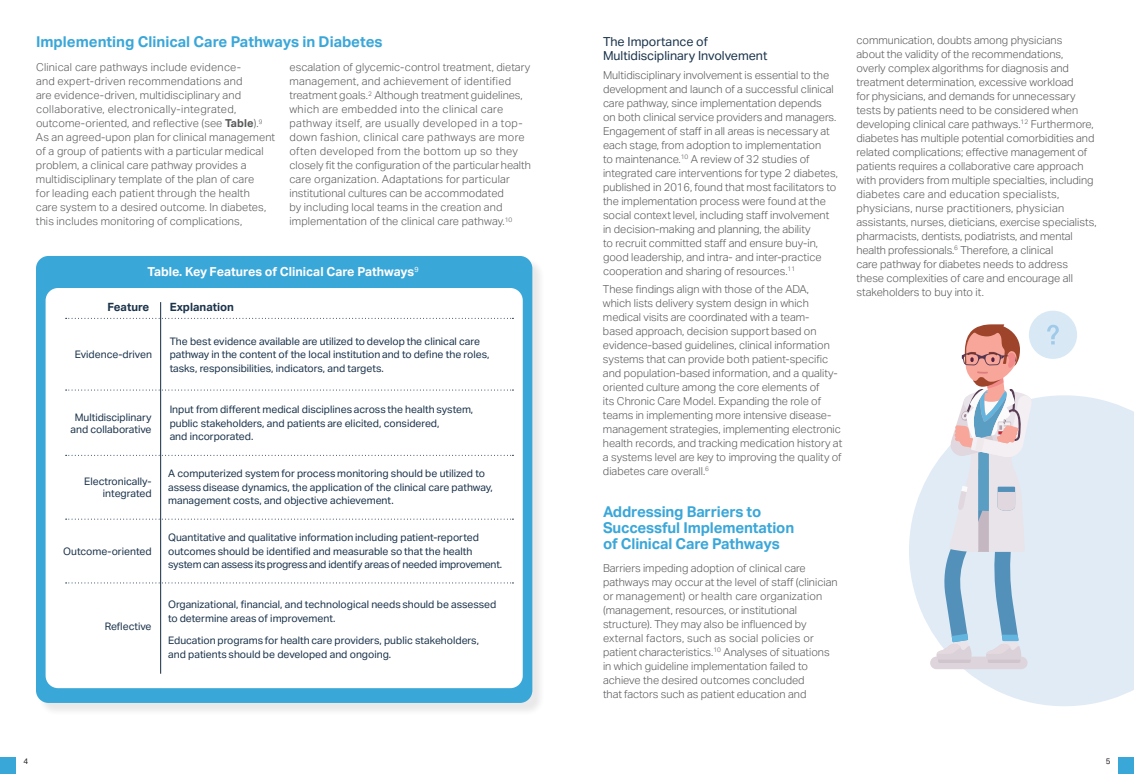
<style>
.page{position:relative;width:1134px;height:774px;background:#fff}
.page>*{position:absolute;margin:0;border:0;box-sizing:border-box;transform-origin:0 0}
.t1{font:700 15px/16px "Invention JP";letter-spacing:-.01em;color:#3aa7d9}
.t2{font:12.5px/14px "Invention JP";color:#1b334b}
.t3{font:700 12.5px "Invention JP";color:#fff}
.t4{font:700 11.4px "Invention JP";color:#1b334b}
.t5{font:300 11px/14px "Invention JP";color:#57585a}
.t6{font:300 11px/14px "Invention JP";letter-spacing:.01em;color:#58595b}
.t7{font:10.4px/13.5px "Invention JP";color:#1b334b}
.t8{font:8px "Invention JP";color:#231f20}
.s1{font-weight:700}
</style>
<div class="page">
<div style="left:1118px;top:758px;width:16px;height:16px;background:#3aa7d9"></div>
<div style="left:0;top:758px;width:16px;height:16px;background:#3aa7d9"></div>
<svg style="left:909px;top:395px;width:225px;height:311px;fill:#e1ebf5"></svg>
<div style="left:38px;top:257px;width:507px;height:459px;background:#231f20;opacity:.1"></div>
<div style="left:36px;top:256px;width:496px;height:447px;background:#3aa7d9;border-radius:12px"></div>
<div style="left:46px;top:288px;width:477px;height:400px;background:#fff;border-radius:12px"></div>
<svg style="left:66px;top:390px;width:447px;height:1px"></svg>
<svg style="left:66px;top:318px;width:447px;height:1px"></svg>
<svg style="left:66px;top:455px;width:447px;height:1px"></svg>
<svg style="left:66px;top:519px;width:447px;height:1px"></svg>
<svg style="left:66px;top:582px;width:447px;height:1px"></svg>
<hr style="left:160px;top:302px;width:1px;height:372px;background:#1b334b">
<div style="left:930px;top:657px;width:98px;height:12px;background:#ded4dc;border-radius:6px"></div>
<svg style="left:936px;top:324px;width:96px;height:339px"></svg>
<div style="left:1029px;top:311px;width:48px;height:48px;background:#d8e9f5;border-radius:50%"></div>
<svg style="left:1047px;top:325px;width:12px;height:19px"></svg>
<h1 class="t1" style="left:36px;top:33px;width:348px">Implementing Clinical Care Pathways in Diabetes</h1>
<p class="t6" style="left:36px;top:60px;width:241px">Clinical care pathways include evidence-<br>and expert-driven recommendations and<br>are evidence-driven, multidisciplinary and collaborative, electronically-integrated, outcome-oriented, and reflective (see <span class="s1">Table</span>).<sup>9<br></sup>As an agreed-upon plan for clinical management of a group of patients with a particular medical problem, a clinical care pathway provides a multidisciplinary template of the plan of care<br>for leading each patient through the health<br>care system to a desired outcome. In diabetes, this includes monitoring of complications,</p>
<p class="t6" style="left:289px;top:60px;width:243px">escalation of glycemic-control treatment, dietary management, and achievement of identified treatment goals.<sup>2</sup> Although treatment guidelines, which are embedded into the clinical care pathway itself, are usually developed in a top&shy;down fashion, clinical care pathways are more often developed from the bottom up so they closely fit the configuration of the particular health care organization. Adaptations for particular institutional cultures can be accommodated<br>by including local teams in the creation and implementation of the clinical care pathway.<sup>10</sup></p>
<p class="t3" style="left:148px;top:263px;width:273px">Table. Key Features of Clinical Care Pathways<sup>9</sup></p>
<p class="t4" style="left:107px;top:299px;width:43px">Feature</p>
<p class="t4" style="left:170px;top:299px;width:66px">Explanation</p>
<p class="t7" style="left:75px;top:347px;width:79px">Evidence-driven</p>
<p class="t7" style="left:170px;top:334px;width:321px">The best evidence available are utilized to develop the clinical care pathway in the content of the local institution and to define the roles, tasks, responsibilities, indicators, and targets.</p>
<p class="t7" style="left:71px;top:410px;width:83px;line-height:12.7px;text-align:center">Multidisciplinary and collaborative</p>
<p class="t7" style="left:170px;top:402px;width:305px">Input from different medical disciplines across the health system, public stakeholders, and patients are elicited, considered,<br>and incorporated.</p>
<p class="t7" style="left:84px;top:474px;width:69px;line-height:12.7px;text-align:right">Electronically&shy;integrated</p>
<p class="t7" style="left:168px;top:466px;width:326px">A computerized system for process monitoring should be utilized to assess disease dynamics, the application of the clinical care pathway, management costs, and objective achievement.</p>
<p class="t7" style="left:63px;top:544px;width:90px">Outcome-oriented</p>
<p class="t7" style="left:105px;top:619px;width:48px">Reflective</p>
<p class="t7" style="left:168px;top:530px;width:336px">Quantitative and qualitative information including patient-reported outcomes should be identified and measurable so that the health system can assess its progress and identify areas of needed improvement.</p>
<p class="t7" style="left:168px;top:597px;width:330px">Organizational, financial, and technological needs should be assessed to determine areas of improvement.</p>
<p class="t7" style="left:168px;top:633px;width:312px">Education programs for health care providers, public stakeholders, and patients should be developed and ongoing.</p>
<p class="t2" style="left:603px;top:34px;width:166px">The Importance of<br>Multidisciplinary Involvement</p>
<p class="t5" style="left:603px;top:67px;width:236px">Multidisciplinary involvement is essential to the development and launch of a successful clinical care pathway, since implementation depends<br>on both clinical service providers and managers.<br>Engagement of staff in all areas is necessary at each stage, from adoption to implementation<br>to maintenance.<sup>10</sup> A review of 32 studies of integrated care interventions for type 2 diabetes, published in 2016, found that most facilitators to the implementation process were found at the social context level, including staff involvement in decision-making and planning, the ability<br>to recruit committed staff and ensure buy-in, good leadership, and intra- and inter-practice cooperation and sharing of resources.<sup>11</sup></p>
<p class="t5" style="left:603px;top:282px;width:241px">These findings align with those of the ADA,<br>which lists delivery system design in which medical visits are coordinated with a team&shy;based approach, decision support based on evidence-based guidelines, clinical information systems that can provide both patient-specific and population-based information, and a quality&shy;oriented culture among the core elements of<br>its Chronic Care Model. Expanding the role of teams in implementing more intensive disease&shy;management strategies, implementing electronic health records, and tracking medication history at a systems level are key to improving the quality of diabetes care overall.<sup>6</sup></p>
<h1 class="t1" style="left:603px;top:502px;width:193px">Addressing Barriers to<br>Successful Implementation of Clinical Care Pathways</h1>
<p class="t5" style="left:603px;top:560px;width:236px">Barriers impeding adoption of clinical care pathways may occur at the level of staff (clinician or management) or health care organization (management, resources, or institutional structure). They may also be influenced by external factors, such as social policies or patient characteristics.<sup>10</sup> Analyses of situations in which guideline implementation failed to achieve the desired outcomes concluded<br>that factors such as patient education and</p>
<p class="t5" style="left:856px;top:32px;width:242px">communication, doubts among physicians<br>about the validity of the recommendations,<br>overly complex algorithms for diagnosis and treatment determination, excessive workload<br>for physicians, and demands for unnecessary tests by patients need to be considered when developing clinical care pathways.<sup>12</sup> Furthermore, diabetes has multiple potential comorbidities and related complications; effective management of patients requires a collaborative care approach with providers from multiple specialties, including diabetes care and education specialists, physicians, nurse practitioners, physician assistants, nurses, dieticians, exercise specialists, pharmacists, dentists, podiatrists, and mental health professionals.<sup>6</sup> Therefore, a clinical<br>care pathway for diabetes needs to address these complexities of care and encourage all stakeholders to buy into it.</p>
<p class="t8" style="left:24px;top:755px;width:6px">4</p>
<p class="t8" style="left:1106px;top:755px;width:6px">5</p>
</div>
